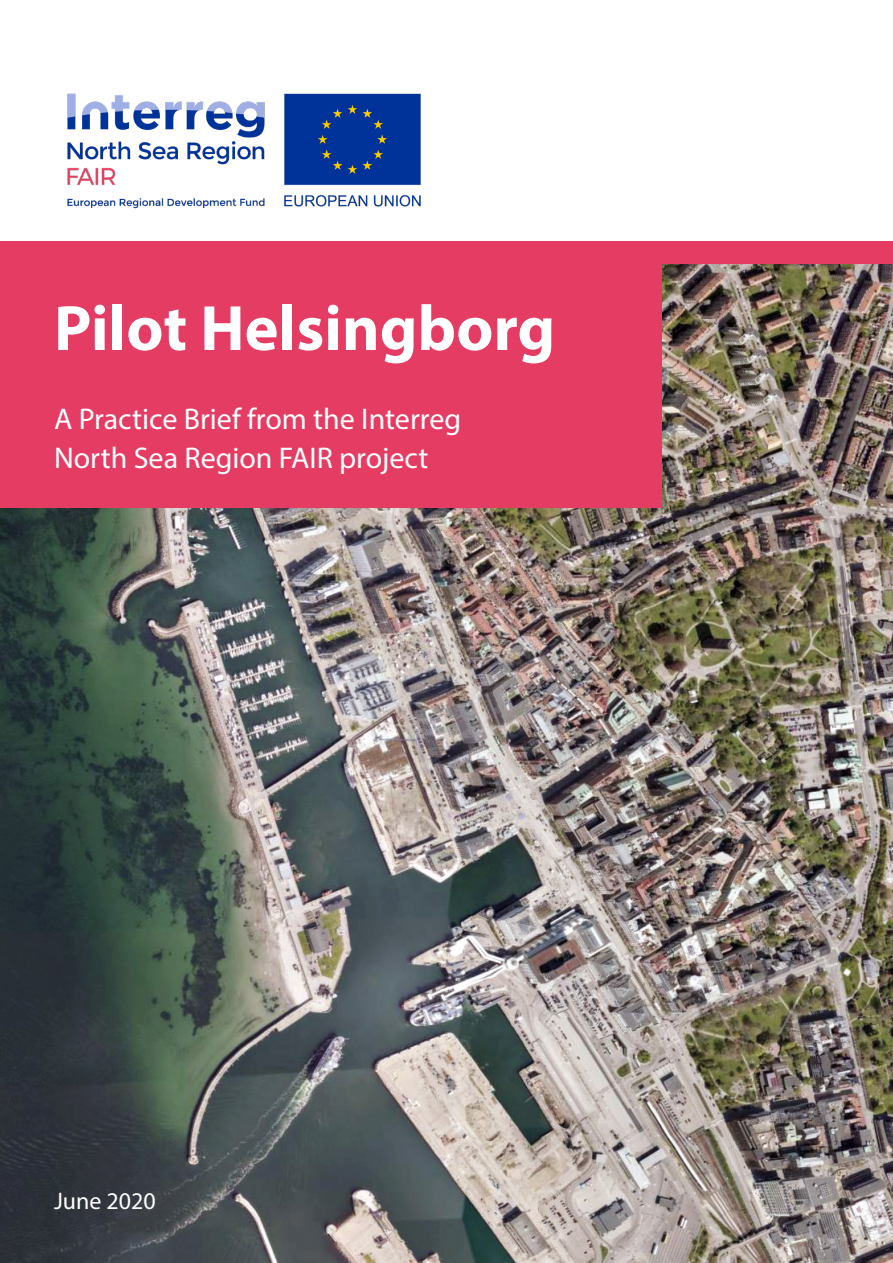
<style>
.page{position:relative;width:893px;height:1263px;background:#fff}
.page>*{position:absolute;margin:0;border:0;box-sizing:border-box;transform-origin:0 0}
.t1{font:700 64.5px "Myriad Pro";color:#fff}
.t2{font:30px/39px "Myriad Pro";color:#fff}
.t3{font:24px "Myriad Pro";color:#fff}
</style>
<div class="page">
<img style="left:0;top:264px;width:893px;height:999px">
<img style="left:67px;top:93px;width:354px;height:116px">
<div style="left:0;top:241px;width:893px;height:23px;background:#e53c64"></div>
<div style="left:0;top:264px;width:661px;height:244px;background:#e53c64"></div>
<p class="t1" style="left:54px;top:286px;width:503px">Pilot Helsingborg</p>
<p class="t2" style="left:54px;top:399px;width:409px">A Practice Brief from the Interreg<br>North Sea Region FAIR project</p>
<p class="t3" style="left:54px;top:1186px;width:103px">June 2020</p>
</div>
